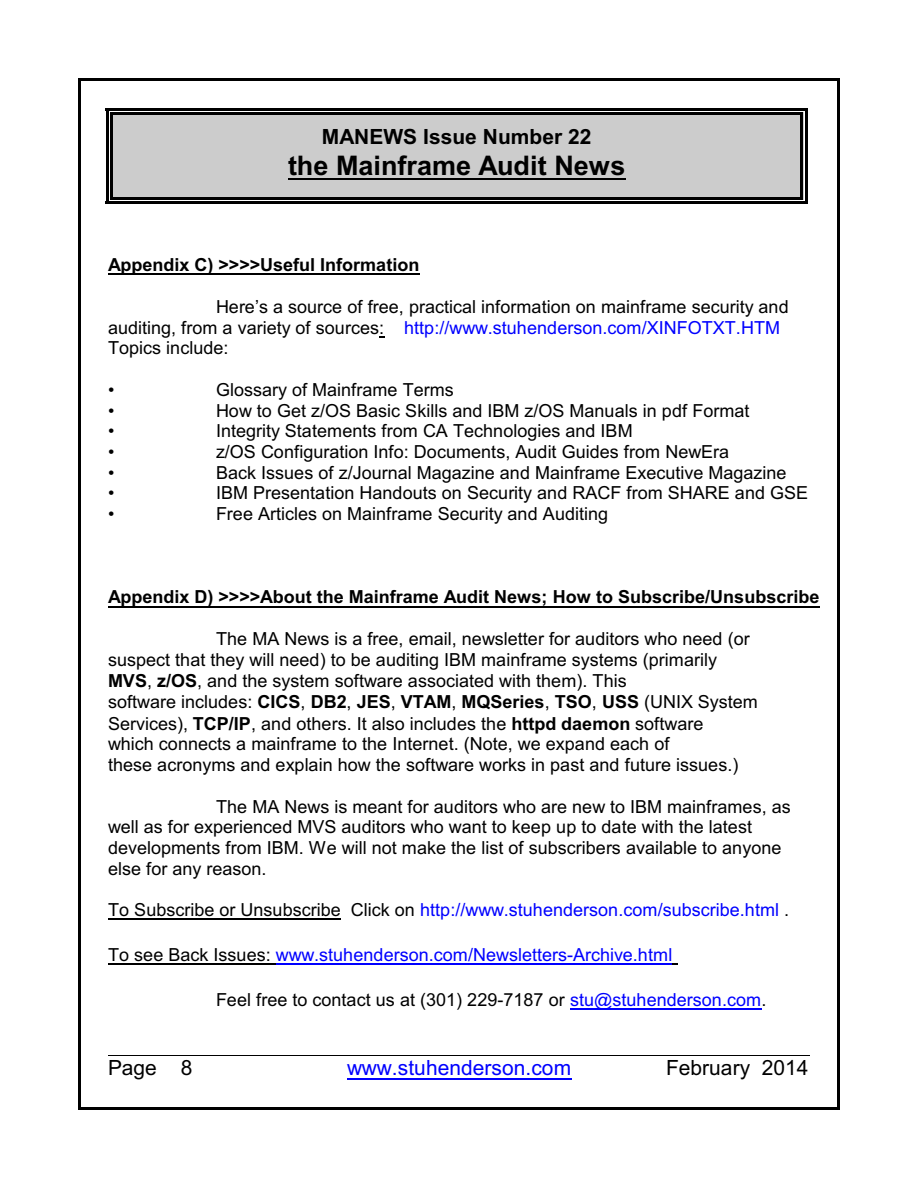
<style>
.page{position:relative;width:918px;height:1188px;background:#fff}
.page>*{position:absolute;margin:0;border:0;box-sizing:border-box;transform-origin:0 0}
.t1{font:700 27px "Arial";color:#000}
.t2{font:21px "Arial";color:#00f}
.t3{font:700 21px "Arial";color:#000}
.t4{font:21px "Arial";color:#000}
.t5{font:18px/21px "Arial";color:#000}
.t6{font:18px "Arial";color:#00f}
.t7{font:700 18px "Arial";color:#000}
.s1{color:#00f}
.s2{font-weight:700}
.s3{color:#000}
</style>
<div class="page">
<hr style="left:78px;top:78px;width:3px;height:1032px;background:#000">
<hr style="left:837px;top:78px;width:3px;height:1032px;background:#000">
<hr style="left:78px;top:78px;width:762px;height:3px;background:#000">
<hr style="left:78px;top:1107px;width:762px;height:3px;background:#000">
<div style="left:110px;top:112px;width:693px;height:87px;background:#ccc"></div>
<hr style="left:288px;top:178px;width:338px;height:2px;background:#000">
<hr style="left:110px;top:112px;width:3px;height:87px;background:#000">
<hr style="left:800px;top:112px;width:3px;height:87px;background:#000">
<hr style="left:110px;top:112px;width:693px;height:3px;background:#000">
<hr style="left:110px;top:197px;width:693px;height:2px;background:#000">
<hr style="left:106px;top:108px;width:2px;height:96px;background:#000">
<hr style="left:805px;top:108px;width:2px;height:96px;background:#000">
<hr style="left:106px;top:108px;width:701px;height:3px;background:#000">
<hr style="left:106px;top:201px;width:701px;height:3px;background:#000">
<hr style="left:108px;top:274px;width:311px;height:1px;background:#000">
<hr style="left:108px;top:606px;width:712px;height:1px;background:#000">
<hr style="left:108px;top:919px;width:233px;height:1px;background:#000">
<hr style="left:108px;top:964px;width:168px;height:1px;background:#000">
<hr style="left:276px;top:964px;width:396px;height:1px;background:#00f">
<hr style="left:570px;top:1009px;width:191px;height:1px;background:#00f">
<hr style="left:347px;top:1078px;width:224px;height:1px;background:#00f">
<hr style="left:108px;top:1055px;width:702px;height:1px;background:#000">
<p class="t3" style="left:322px;top:129px;width:271px">MANEWS Issue Number 22</p>
<h1 class="t1" style="left:288px;top:155px;width:339px">the Mainframe Audit News</h1>
<p class="t7" style="left:108px;top:258px;width:313px">Appendix C) &gt;&gt;&gt;&gt;Useful Information</p>
<p class="t5" style="left:108px;top:298px;width:682px;text-indent:108px">Here’s a source of free, practical information on mainframe security and auditing, from a variety of sources: <span class="s1">http://www.stuhenderson.com/XINFOTXT.HTM<br></span>Topics include:</p>
<p class="t5" style="left:108px;top:381px;width:8px">•</p>
<p class="t5" style="left:216px;top:381px;width:239px">Glossary of Mainframe Terms</p>
<p class="t5" style="left:108px;top:401px;width:8px">•</p>
<p class="t5" style="left:216px;top:401px;width:535px">How to Get z/OS Basic Skills and IBM z/OS Manuals in pdf Format</p>
<p class="t5" style="left:108px;top:422px;width:8px">•</p>
<p class="t5" style="left:216px;top:422px;width:418px">Integrity Statements from CA Technologies and IBM</p>
<p class="t5" style="left:108px;top:443px;width:8px">•</p>
<p class="t5" style="left:216px;top:443px;width:515px">z/OS Configuration Info: Documents, Audit Guides from NewEra</p>
<p class="t5" style="left:108px;top:463px;width:8px">•</p>
<p class="t5" style="left:216px;top:463px;width:572px">Back Issues of z/Journal Magazine and Mainframe Executive Magazine</p>
<p class="t5" style="left:108px;top:484px;width:8px">•</p>
<p class="t5" style="left:216px;top:484px;width:594px">IBM Presentation Handouts on Security and RACF from SHARE and GSE</p>
<p class="t5" style="left:108px;top:505px;width:8px">•</p>
<p class="t5" style="left:216px;top:505px;width:394px">Free Articles on Mainframe Security and Auditing</p>
<p class="t7" style="left:108px;top:590px;width:713px">Appendix D) &gt;&gt;&gt;&gt;About the Mainframe Audit News; How to Subscribe/Unsubscribe</p>
<p class="t5" style="left:108px;top:630px;width:651px;text-indent:108px">The MA News is a free, email, newsletter for auditors who need (or suspect that they will need) to be auditing IBM mainframe systems (primarily <span class="s2">MVS</span>, <span class="s2">z/OS</span>, and the system software associated with them). This<br>software includes: <span class="s2">CICS</span>, <span class="s2">DB2</span>, <span class="s2">JES</span>, <span class="s2">VTAM</span>, <span class="s2">MQSeries</span>, <span class="s2">TSO</span>, <span class="s2">USS</span> (UNIX System Services), <span class="s2">TCP/IP</span>, and others. It also includes the <span class="s2">httpd daemon</span> software<br>which connects a mainframe to the Internet. (Note, we expand each of<br>these acronyms and explain how the software works in past and future issues.)</p>
<p class="t5" style="left:108px;top:798px;width:684px;text-indent:108px">The MA News is meant for auditors who are new to IBM mainframes, as well as for experienced MVS auditors who want to keep up to date with the latest developments from IBM. We will not make the list of subscribers available to anyone else for any reason.</p>
<p class="t6" style="left:108px;top:903px;width:683px"><span class="s3">To Subscribe or Unsubscribe Click on</span> http://www.stuhenderson.com/subscribe.html <span class="s3">.</span></p>
<p class="t6" style="left:108px;top:948px;width:566px"><span class="s3">To see Back Issues:</span> www.stuhenderson.com/Newsletters-Archive.html</p>
<p class="t5" style="left:216px;top:991px;width:552px">Feel free to contact us at (301) 229-7187 or <span class="s1">stu@stuhenderson.com</span>.</p>
<p class="t4" style="left:108px;top:1060px;width:86px">Page 8</p>
<p class="t2" style="left:347px;top:1060px;width:226px">www.stuhenderson.com</p>
<p class="t4" style="left:666px;top:1060px;width:144px">February 2014</p>
</div>
